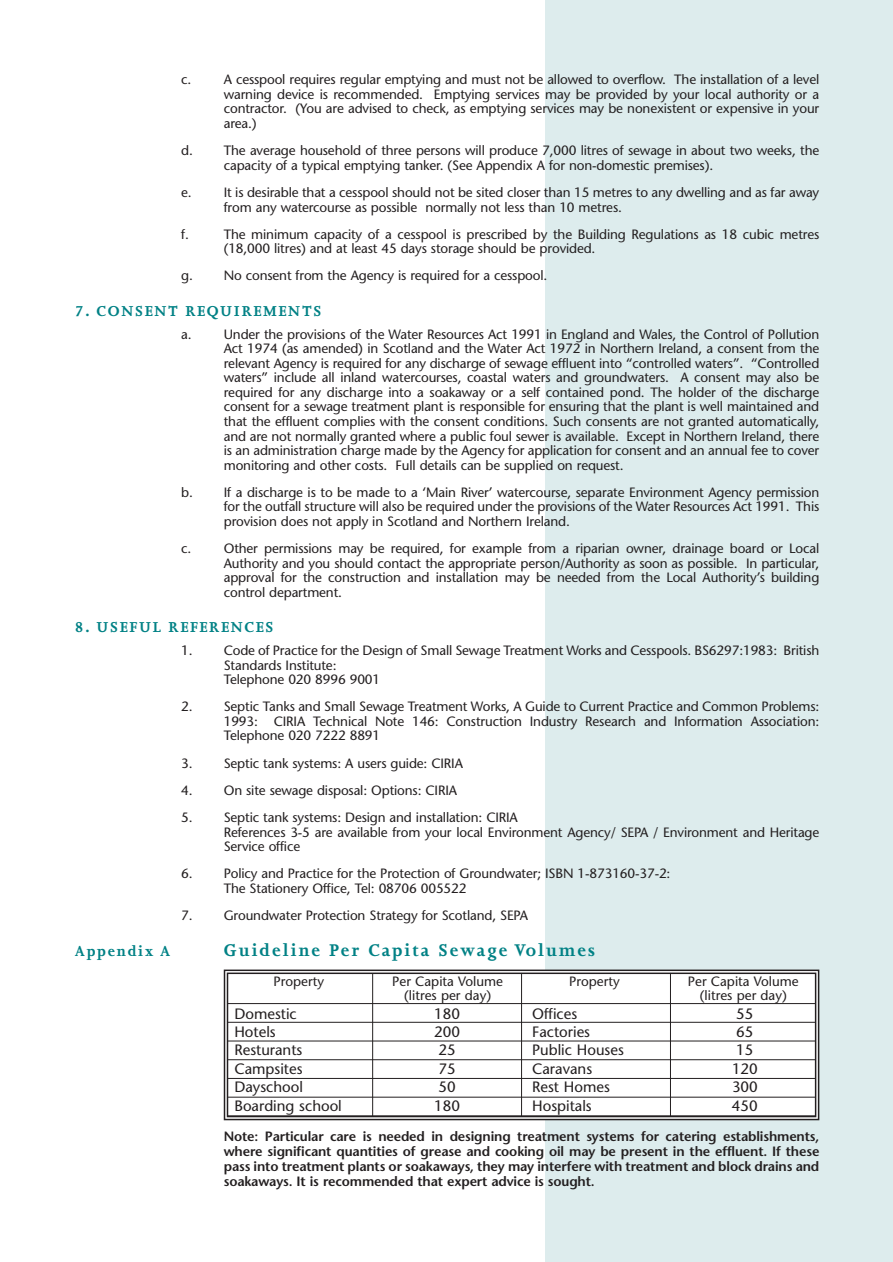
<style>
.page{position:relative;width:893px;height:1262px;background:#fff}
.page>*{position:absolute;margin:0;border:0;box-sizing:border-box;transform-origin:0 0}
.t1{font:700 19.5px "Joanna";letter-spacing:.105em;color:#008185}
.t2{font:700 16.5px "Joanna";letter-spacing:.105em;color:#008185}
.t3{font:15px "Stone Sans";color:#231f20}
.t4{font:13.5px/14.5px "Stone Sans";letter-spacing:-.01em;color:#231f20}
.t5{font:600 13.5px/14.7px "Stone Sans";letter-spacing:-.01em;color:#231f20;text-align:justify}
</style>
<div class="page">
<div style="left:545px;top:0;width:347px;height:1262px;background:#ddeced"></div>
<svg style="left:223px;top:969px;width:597px;height:152px"></svg>
<hr style="left:227px;top:1003px;width:588px;height:1px;background:#231f20">
<hr style="left:228px;top:1022px;width:587px;height:1px;background:#231f20">
<hr style="left:227px;top:1040px;width:588px;height:1px;background:#231f20">
<hr style="left:227px;top:1059px;width:588px;height:1px;background:#231f20">
<hr style="left:228px;top:1078px;width:587px;height:1px;background:#231f20">
<hr style="left:227px;top:1096px;width:588px;height:1px;background:#231f20">
<hr style="left:521px;top:973px;width:1px;height:143px;background:#231f20">
<hr style="left:670px;top:973px;width:1px;height:143px;background:#231f20">
<hr style="left:372px;top:974px;width:1px;height:142px;background:#231f20">
<hr style="left:227px;top:1115px;width:588px;height:1px;background:#231f20">
<p class="t4" style="left:224px;top:74px;width:597px;text-align:justify;text-indent:-43px">c. A cesspool requires regular emptying and must not be allowed to overflow. The installation of a level warning device is recommended. Emptying services may be provided by your local authority or a contractor. (You are advised to check, as emptying services may be nonexistent or expensive in your area.)</p>
<p class="t4" style="left:224px;top:145px;width:597px;text-indent:-43px">d. The average household of three persons will produce 7,000 litres of sewage in about two weeks, the capacity of a typical emptying tanker. (See Appendix A for non-domestic premises).</p>
<p class="t4" style="left:224px;top:186px;width:597px;text-indent:-43px">e. It is desirable that a cesspool should not be sited closer than 15 metres to any dwelling and as far away from any watercourse as possible normally not less than 10 metres.</p>
<p class="t4" style="left:181px;top:228px;width:9px">f.</p>
<p class="t4" style="left:224px;top:228px;width:597px">The minimum capacity of a cesspool is prescribed by the Building Regulations as 18 cubic metres (18,000 litres) and at least 45 days storage should be provided.</p>
<p class="t4" style="left:181px;top:270px;width:367px">g. No consent from the Agency is required for a cesspool.</p>
<p class="t2" style="left:75px;top:305px;width:248px">7. CONSENT REQUIREMENTS</p>
<p class="t4" style="left:224px;top:328px;width:597px;text-align:justify;text-indent:-43px">a. Under the provisions of the Water Resources Act 1991 in England and Wales, the Control of Pollution Act 1974 (as amended) in Scotland and the Water Act 1972 in Northern Ireland, a consent from the relevant Agency is required for any discharge of sewage effluent into “controlled waters”. “Controlled waters” include all inland watercourses, coastal waters and groundwaters. A consent may also be required for any discharge into a soakaway or a self contained pond. The holder of the discharge consent for a sewage treatment plant is responsible for ensuring that the plant is well maintained and that the effluent complies with the consent conditions. Such consents are not granted automatically, and are not normally granted where a public foul sewer is available. Except in Northern Ireland, there is an administration charge made by the Agency for application for consent and an annual fee to cover monitoring and other costs. Full details can be supplied on request.</p>
<p class="t4" style="left:224px;top:486px;width:597px;text-align:justify;text-indent:-43px">b. If a discharge is to be made to a ‘Main River’ watercourse, separate Environment Agency permission for the outfall structure will also be required under the provisions of the Water Resources Act 1991. This provision does not apply in Scotland and Northern Ireland.</p>
<p class="t4" style="left:224px;top:542px;width:597px;text-align:justify;text-indent:-43px">c. Other permissions may be required, for example from a riparian owner, drainage board or Local Authority and you should contact the appropriate person/Authority as soon as possible. In particular, approval for the construction and installation may be needed from the Local Authority’s building control department.</p>
<p class="t2" style="left:75px;top:621px;width:200px">8. USEFUL REFERENCES</p>
<p class="t4" style="left:224px;top:644px;width:597px;text-indent:-43px">1. Code of Practice for the Design of Small Sewage Treatment Works and Cesspools. BS6297:1983: British<br>Standards Institute:<br>Telephone 020 8996 9001</p>
<p class="t4" style="left:224px;top:701px;width:597px;text-align:justify;text-indent:-43px">2. Septic Tanks and Small Sewage Treatment Works, A Guide to Current Practice and Common Problems:<br>1993: CIRIA Technical Note 146: Construction Industry Research and Information Association:<br>Telephone 020 7222 8891</p>
<p class="t4" style="left:181px;top:757px;width:283px">3. Septic tank systems: A users guide: CIRIA</p>
<p class="t4" style="left:181px;top:784px;width:277px">4. On site sewage disposal: Options: CIRIA</p>
<p class="t4" style="left:224px;top:811px;width:597px;text-indent:-43px">5. Septic tank systems: Design and installation: CIRIA<br>References 3-5 are available from your local Environment Agency/ SEPA / Environment and Heritage<br>Service office</p>
<p class="t4" style="left:224px;top:867px;width:448px;text-indent:-43px">6. Policy and Practice for the Protection of Groundwater; ISBN 1-873160-37-2:<br>The Stationery Office, Tel: 08706 005522</p>
<p class="t4" style="left:181px;top:909px;width:348px">7. Groundwater Protection Strategy for Scotland, SEPA</p>
<p class="t2" style="left:75px;top:944px;width:97px">Appendix A</p>
<h1 class="t1" style="left:224px;top:942px;width:373px">Guideline Per Capita Sewage Volumes</h1>
<p class="t4" style="left:273px;top:975px;width:52px">Property</p>
<p class="t4" style="left:392px;top:975px;width:112px;line-height:14px;text-align:center">Per Capita Volume (litres per day)</p>
<p class="t4" style="left:569px;top:975px;width:52px">Property</p>
<p class="t4" style="left:688px;top:975px;width:112px;line-height:14px;text-align:center">Per Capita Volume (litres per day)</p>
<p class="t3" style="left:234px;top:1007px;width:64px">Domestic</p>
<p class="t3" style="left:434px;top:1007px;width:27px">180</p>
<p class="t3" style="left:532px;top:1007px;width:47px">Offices</p>
<p class="t3" style="left:736px;top:1007px;width:19px">55</p>
<p class="t3" style="left:234px;top:1026px;width:43px">Hotels</p>
<p class="t3" style="left:434px;top:1026px;width:27px">200</p>
<p class="t3" style="left:532px;top:1026px;width:59px">Factories</p>
<p class="t3" style="left:736px;top:1026px;width:19px">65</p>
<p class="t3" style="left:234px;top:1044px;width:70px">Resturants</p>
<p class="t3" style="left:438px;top:1044px;width:19px">25</p>
<p class="t3" style="left:532px;top:1044px;width:93px">Public Houses</p>
<p class="t3" style="left:736px;top:1044px;width:19px">15</p>
<p class="t3" style="left:234px;top:1062px;width:70px">Campsites</p>
<p class="t3" style="left:438px;top:1062px;width:19px">75</p>
<p class="t3" style="left:532px;top:1062px;width:61px">Caravans</p>
<p class="t3" style="left:732px;top:1062px;width:27px">120</p>
<p class="t3" style="left:234px;top:1081px;width:70px">Dayschool</p>
<p class="t3" style="left:438px;top:1081px;width:19px">50</p>
<p class="t3" style="left:532px;top:1081px;width:79px">Rest Homes</p>
<p class="t3" style="left:732px;top:1081px;width:27px">300</p>
<p class="t3" style="left:234px;top:1099px;width:109px">Boarding school</p>
<p class="t3" style="left:434px;top:1099px;width:27px">180</p>
<p class="t3" style="left:532px;top:1099px;width:61px">Hospitals</p>
<p class="t3" style="left:732px;top:1099px;width:27px">450</p>
<p class="t5" style="left:224px;top:1130px;width:597px">Note: Particular care is needed in designing treatment systems for catering establishments, where significant quantities of grease and cooking oil may be present in the effluent. If these pass into treatment plants or soakaways, they may interfere with treatment and block drains and soakaways. It is recommended that expert advice is sought.</p>
</div>
